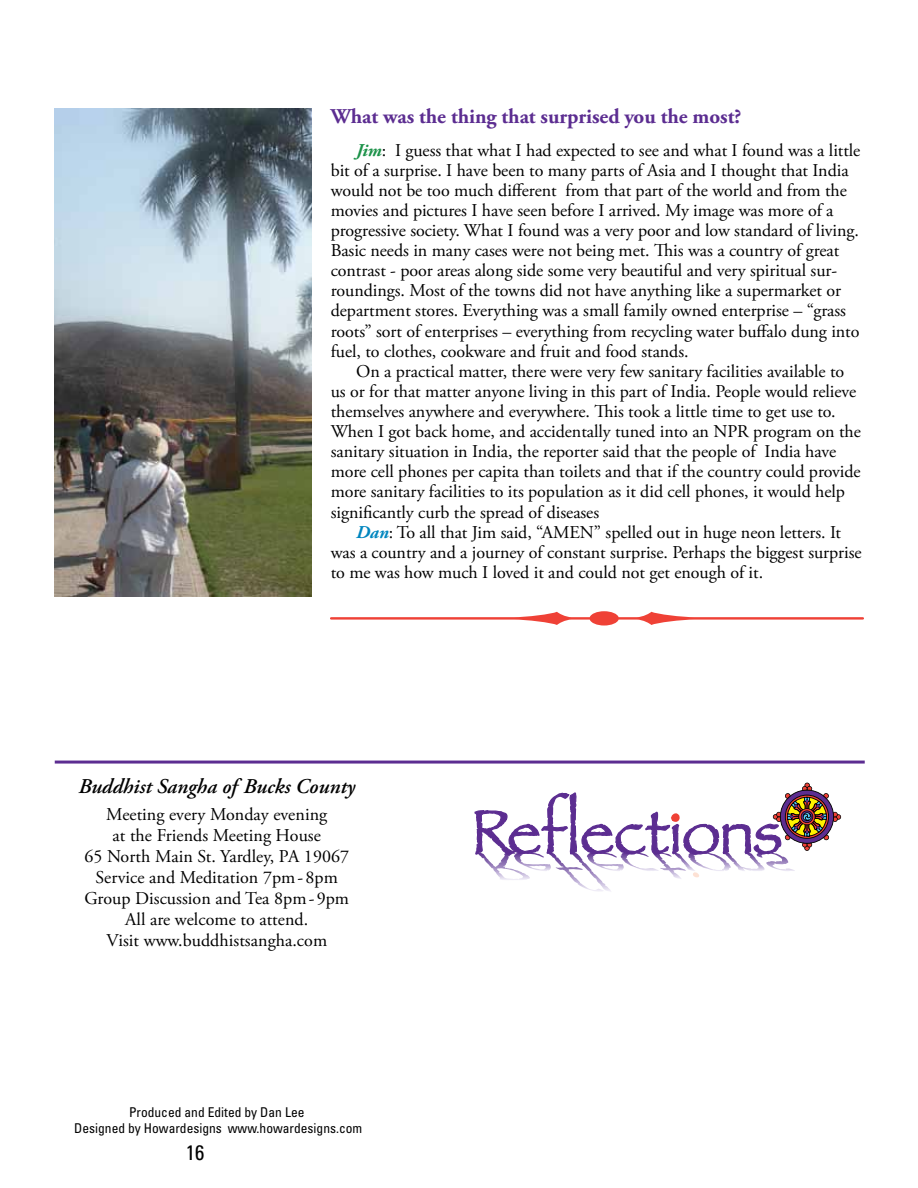
<style>
.page{position:relative;width:918px;height:1188px;background:#fff}
.page>*{position:absolute;margin:0;border:0;box-sizing:border-box;transform-origin:0 0}
.t1{font:700 21px "Adobe Garamond Pro";letter-spacing:-.005em;color:#5c2d91}
.t2{font:italic 600 21px "Adobe Garamond Pro";color:#000}
.t3{font:condensed 21px "Univers";color:#000}
.t4{font:18px/20.1px "Adobe Garamond Pro";letter-spacing:-.005em;color:#000}
.t5{font:condensed 13.5px/16.5px "Univers";color:#000;text-align:center}
.s1{font-weight:700;font-style:italic;color:#1c9249}
.s2{font-weight:700;font-style:italic;color:#0086bf}
</style>
<div class="page">
<hr style="left:55px;top:761px;width:810px;height:3px;background:#5c2d91">
<svg style="left:474px;top:783px;width:367px;height:109px"></svg>
<svg style="left:330px;top:611px;width:534px;height:15px"></svg>
<img style="left:55px;top:108px;width:257px;height:488px">
<p class="t1" style="left:331px;top:104px;width:412px">What was the thing that surprised you the most?</p>
<p class="t4" style="left:331px;top:141px;width:531px;text-indent:26px"><span class="s1">Jim</span>: I guess that what I had expected to see and what I found was a little bit of a surprise. I have been to many parts of Asia and I thought that India would not be too much different from that part of the world and from the movies and pictures I have seen before I arrived. My image was more of a progressive society. What I found was a very poor and low standard of living.<br>Basic needs in many cases were not being met. This was a country of great contrast - poor areas along side some very beautiful and very spiritual sur&shy;roundings. Most of the towns did not have anything like a supermarket or department stores. Everything was a small family owned enterprise – “grass roots” sort of enterprises – everything from recycling water buffalo dung into fuel, to clothes, cookware and fruit and food stands.</p>
<p class="t4" style="left:331px;top:362px;width:532px;text-indent:26px">On a practical matter, there were very few sanitary facilities available to us or for that matter anyone living in this part of India. People would relieve themselves anywhere and everywhere. This took a little time to get use to.<br>When I got back home, and accidentally tuned into an NPR program on the sanitary situation in India, the reporter said that the people of India have more cell phones per capita than toilets and that if the country could provide more sanitary facilities to its population as it did cell phones, it would help significantly curb the spread of diseases</p>
<p class="t4" style="left:331px;top:523px;width:532px;text-indent:26px"><span class="s2">Dan</span>: To all that Jim said, “AMEN” spelled out in huge neon letters. It was a country and a journey of constant surprise. Perhaps the biggest surprise to me was how much I loved it and could not get enough of it.</p>
<p class="t2" style="left:78px;top:774px;width:278px">Buddhist Sangha of Bucks County</p>
<p class="t4" style="left:84px;top:804px;width:266px;line-height:21px;text-align:center">Meeting every Monday evening<br>at the Friends Meeting House<br>65 North Main St. Yardley, PA 19067<br>Service and Meditation 7pm-8pm<br>Group Discussion and Tea 8pm-9pm<br>All are welcome to attend.<br>Visit www.buddhistsangha.com</p>
<p class="t5" style="left:74px;top:1104px;width:290px">Produced and Edited by Dan Lee<br>Designed by Howardesigns www.howardesigns.com</p>
<p class="t3" style="left:186px;top:1140px;width:20px">16</p>
</div>
